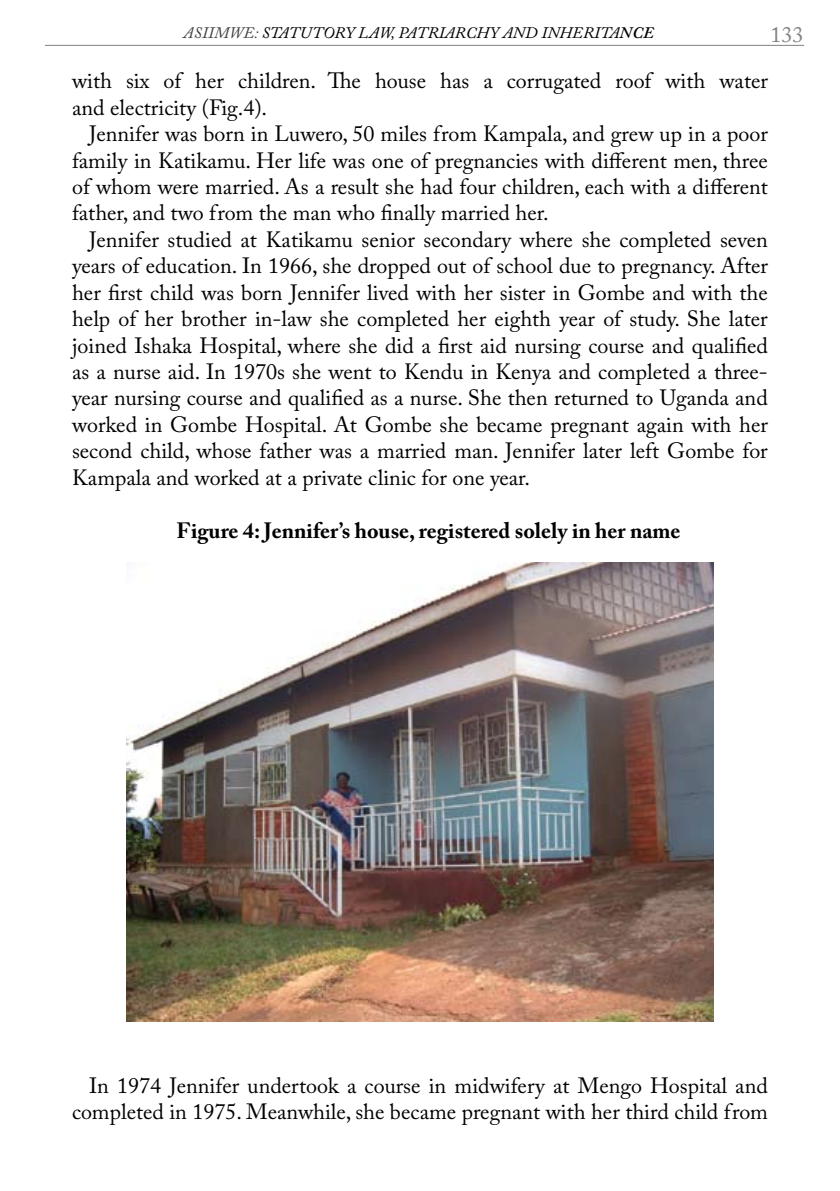
<style>
.page{position:relative;width:840px;height:1191px;background:#fff}
.page>*{position:absolute;margin:0;border:0;box-sizing:border-box;transform-origin:0 0}
.t1{font:22px/26.4px "Adobe Caslon Pro";color:#000;text-align:right}
.t2{font:700 22px "Adobe Caslon Pro";color:#000}
.t3{font:22px "Adobe Caslon Pro";color:#808285}
.t4{font:italic 16px "Adobe Caslon Pro";letter-spacing:.015em;color:#000}
.t5{font:italic 16px "Adobe Caslon Pro";color:#414142}
.s1{color:#414142}
.s2{font-weight:600}
</style>
<div class="page">
<hr style="left:45px;top:45px;width:758px;height:1px;background:#808285">
<img style="left:127px;top:562px;width:585px;height:460px">
<p class="t5" style="left:183px;top:23px;width:45px">AS IIMWE</p>
<p class="t4" style="left:254px;top:23px;width:27px"><span class="s1">:</span> STATUTOR</p>
<p class="t4" style="left:345px;top:23px;width:64px">Y LAW, PATR</p>
<p class="t4" style="left:438px;top:23px;width:134px">IAR CH Y AND INHER</p>
<p class="t4" style="left:593px;top:23px;width:57px">ITA<span class="s2">NCE</span></p>
<p class="t3" style="left:769px;top:22px;width:34px">133</p>
<p class="t1" style="left:72px;top:67px;width:697px">with six of her children. The house has a corrugated roof with water</p>
<p class="t1" style="left:72px;top:94px;width:196px">and electricity (Fig.4).</p>
<p class="t1" style="left:89px;top:120px;width:680px">Jennifer was born in Luwero, 50 miles from Kampala, and grew up in a poor</p>
<p class="t1" style="left:72px;top:147px;width:697px">family in Katikamu. Her life was one of pregnancies with different men, three</p>
<p class="t1" style="left:72px;top:173px;width:697px">of whom were married. As a result she had four children, each with a different</p>
<p class="t1" style="left:72px;top:199px;width:477px">father, and two from the man who finally married her.</p>
<p class="t1" style="left:89px;top:226px;width:680px">Jennifer studied at Katikamu senior secondary where she completed seven</p>
<p class="t1" style="left:72px;top:252px;width:697px">years of education. In 1966, she dropped out of school due to pregnancy. After</p>
<p class="t1" style="left:72px;top:279px;width:697px">her first child was born Jennifer lived with her sister in Gombe and with the</p>
<p class="t1" style="left:72px;top:305px;width:696px">help of her brother in-law she completed her eighth year of study. She later</p>
<p class="t1" style="left:72px;top:332px;width:697px">joined Ishaka Hospital, where she did a first aid nursing course and qualified</p>
<p class="t1" style="left:72px;top:358px;width:697px">as a nurse aid. In 1970s she went to Kendu in Kenya and completed a three-</p>
<p class="t1" style="left:72px;top:384px;width:696px">year nursing course and qualified as a nurse. She then returned to Uganda and</p>
<p class="t1" style="left:72px;top:411px;width:697px">worked in Gombe Hospital. At Gombe she became pregnant again with her</p>
<p class="t1" style="left:72px;top:437px;width:696px">second child, whose father was a married man. Jennifer later left Gombe for</p>
<p class="t1" style="left:72px;top:464px;width:459px">Kampala and worked at a private clinic for one year.</p>
<p class="t2" style="left:176px;top:517px;width:505px">Figure 4: Jennifer’s house, registered solely in her name</p>
<p class="t1" style="left:72px;top:1071px;width:697px">In 1974 Jennifer undertook a course in midwifery at Mengo Hospital and completed in 1975. Meanwhile, she became pregnant with her third child from</p>
</div>
